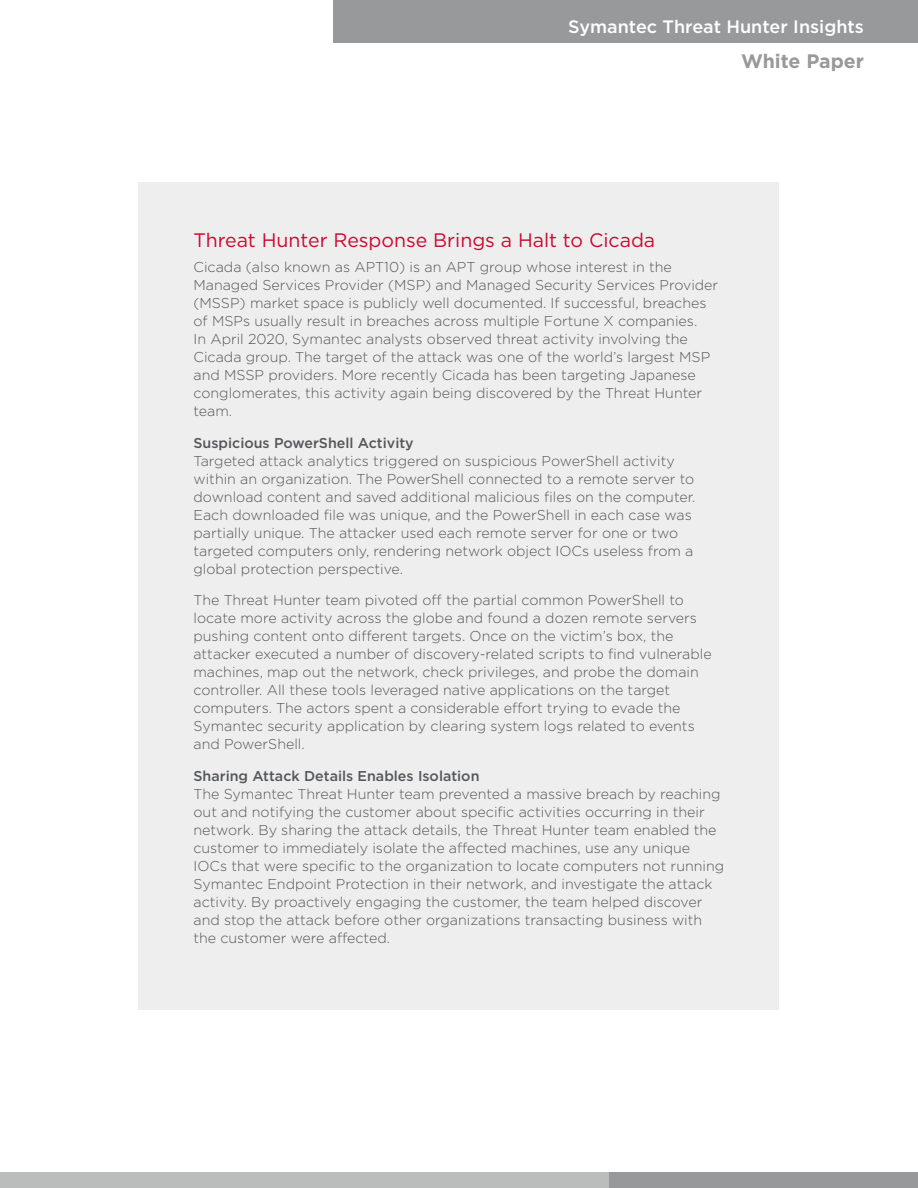
<style>
.page{position:relative;width:918px;height:1188px;background:#fff}
.page>*{position:absolute;margin:0;border:0;box-sizing:border-box;transform-origin:0 0}
.Body_Head{font:19.5px "Gotham";color:#cc092f}
.t1{font:700 19.5px "Gotham";color:#97999b}
.t2{font:500 18px "Gotham";color:#fff}
.Body_Text{font:300 14.25px/18px "Gotham";color:#53565a}
.Body_Subhead_Medium{font:500 14.25px "Gotham";color:#53565a}
</style>
<div class="page">
<div style="left:0;top:1172px;width:707px;height:16px;background:#bbbcbc"></div>
<div style="left:609px;top:1172px;width:309px;height:16px;background:#97999b"></div>
<div style="left:333px;top:0;width:585px;height:43px;background:#97999b"></div>
<div style="left:139px;top:182px;width:640px;height:828px;background:#eee"></div>
<p class="t2" style="left:568px;top:15px;width:297px">Symantec Threat Hunter Insights</p>
<h1 class="t1" style="left:741px;top:48px;width:124px">White Paper</h1>
<p class="Body_Head" style="left:194px;top:228px;width:463px">Threat Hunter Response Brings a Halt to Cicada</p>
<p class="Body_Text" style="left:194px;top:258px;width:526px">Cicada (also known as APT10) is an APT group whose interest in the Managed Services Provider (MSP) and Managed Security Services Provider (MSSP) market space is publicly well documented. If successful, breaches of MSPs usually result in breaches across multiple Fortune X companies.<br>In April 2020, Symantec analysts observed threat activity involving the Cicada group. The target of the attack was one of the world’s largest MSP and MSSP providers. More recently Cicada has been targeting Japanese conglomerates, this activity again being discovered by the Threat Hunter team.</p>
<p class="Body_Subhead_Medium" style="left:194px;top:433px;width:222px">Suspicious PowerShell Activity</p>
<p class="Body_Text" style="left:194px;top:451px;width:504px">Targeted attack analytics triggered on suspicious PowerShell activity within an organization. The PowerShell connected to a remote server to download content and saved additional malicious files on the computer.<br>Each downloaded file was unique, and the PowerShell in each case was partially unique. The attacker used each remote server for one or two targeted computers only, rendering network object IOCs useless from a global protection perspective.</p>
<p class="Body_Text" style="left:194px;top:591px;width:520px">The Threat Hunter team pivoted off the partial common PowerShell to locate more activity across the globe and found a dozen remote servers pushing content onto different targets. Once on the victim’s box, the attacker executed a number of discovery-related scripts to find vulnerable machines, map out the network, check privileges, and probe the domain controller. All these tools leveraged native applications on the target computers. The actors spent a considerable effort trying to evade the Symantec security application by clearing system logs related to events and PowerShell.</p>
<p class="Body_Subhead_Medium" style="left:194px;top:766px;width:288px">Sharing Attack Details Enables Isolation</p>
<p class="Body_Text" style="left:194px;top:784px;width:532px">The Symantec Threat Hunter team prevented a massive breach by reaching out and notifying the customer about specific activities occurring in their network. By sharing the attack details, the Threat Hunter team enabled the customer to immediately isolate the affected machines, use any unique IOCs that were specific to the organization to locate computers not running Symantec Endpoint Protection in their network, and investigate the attack activity. By proactively engaging the customer, the team helped discover and stop the attack before other organizations transacting business with the customer were affected.</p>
</div>
